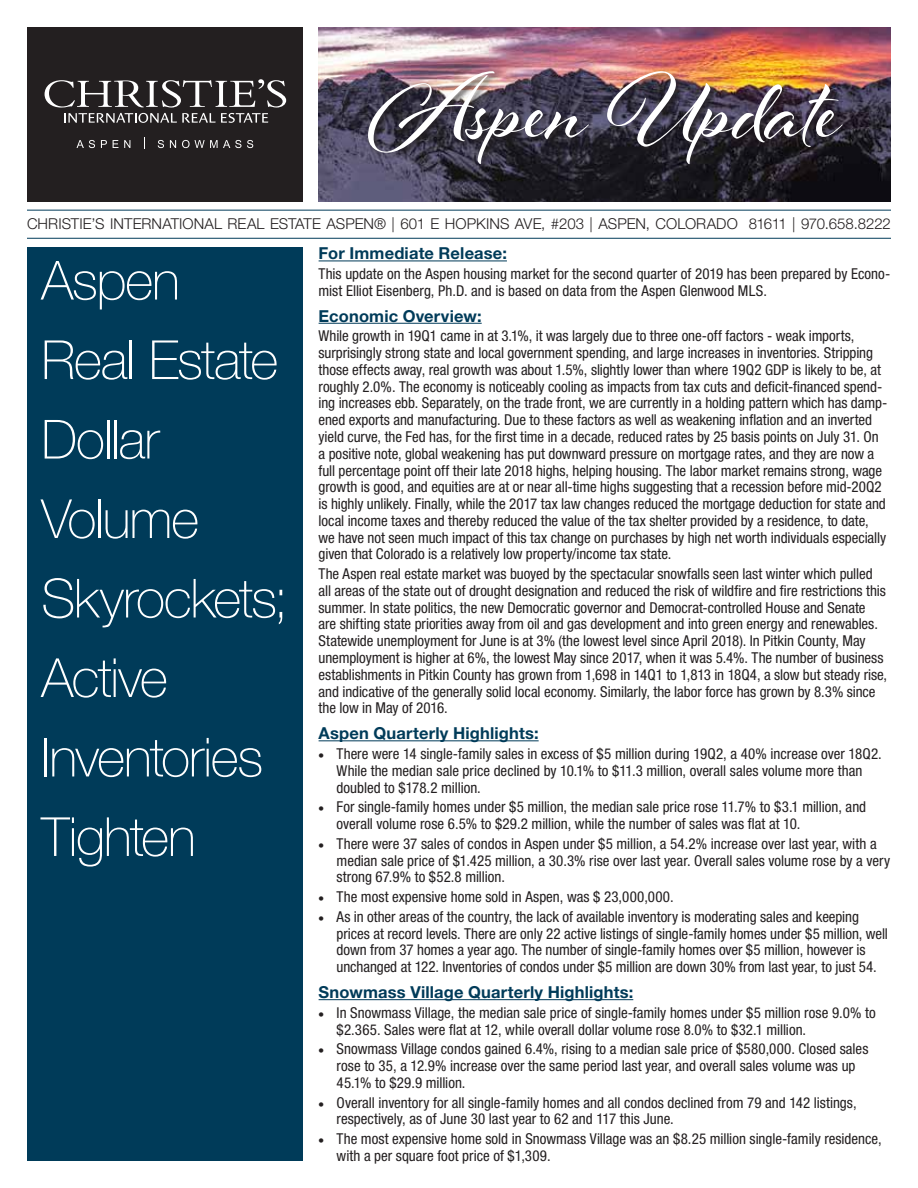
<style>
.page{position:relative;width:918px;height:1188px;background:#fff}
.page>*{position:absolute;margin:0;border:0;box-sizing:border-box;transform-origin:0 0}
.t1{font:100.5px "Al Fresco";color:#fff}
.t2{font:100 54px/79.5px "Helvetica Neue LT Std";letter-spacing:-.025em;color:#fff}
.t3{font:700 16.5px "Helvetica Neue LT Std";letter-spacing:.01em;color:#003b59}
.t4{font:condensed 15px/16.8px "Helvetica Neue LT Std";letter-spacing:-.005em;color:#231f20}
.t5{font:300 15px "Helvetica Neue LT Std";letter-spacing:.005em;color:#231f20}
</style>
<div class="page">
<hr style="left:319px;top:261px;width:188px;height:1px;background:#003b59">
<hr style="left:319px;top:323px;width:163px;height:1px;background:#003b59">
<hr style="left:319px;top:740px;width:220px;height:1px;background:#003b59">
<hr style="left:319px;top:999px;width:314px;height:1px;background:#003b59">
<div style="left:28px;top:27px;width:275px;height:175px;background:#231f20"></div>
<svg style="left:77px;top:140px;width:18px;height:8px"></svg>
<svg style="left:101px;top:140px;width:6px;height:8px"></svg>
<svg style="left:113px;top:140px;width:5px;height:8px"></svg>
<svg style="left:124px;top:140px;width:6px;height:8px"></svg>
<svg style="left:144px;top:137px;width:1px;height:12px"></svg>
<svg style="left:158px;top:140px;width:6px;height:8px"></svg>
<svg style="left:170px;top:140px;width:6px;height:8px"></svg>
<svg style="left:182px;top:140px;width:59px;height:8px"></svg>
<svg style="left:247px;top:140px;width:6px;height:8px"></svg>
<svg style="left:45px;top:79px;width:241px;height:44px"></svg>
<img style="left:319px;top:27px;width:572px;height:175px">
<div style="left:28px;top:248px;width:275px;height:913px;background:#003b59"></div>
<hr style="left:27px;top:238px;width:864px;height:1px;background:#003b59">
<hr style="left:27px;top:210px;width:864px;height:1px;background:#003b59">
<div style="left:366px;top:69px;width:484px;height:103px;background:#231f20;opacity:.75"></div>
<h1 class="t1" style="left:368px;top:43px;width:475px">Aspen Update</h1>
<p class="t5" style="left:27px;top:215px;width:865px">CHRISTIE’S INTERNATIONAL REAL ESTATE ASPEN® | 601 E HOPKINS AVE, #203 | ASPEN, COLORADO 81611 | 970.658.8222</p>
<h2 class="t2" style="left:41px;top:241px;width:249px">Aspen<br>Real Estate<br>Dollar<br>Volume<br>Skyrockets;<br>Active<br>Inventories<br>Tighten</h2>
<p class="t3" style="left:319px;top:243px;width:190px">For Immediate Release:</p>
<p class="t4" style="left:319px;top:265px;width:573px">This update on the Aspen housing market for the second quarter of 2019 has been prepared by Econo&shy;mist Elliot Eisenberg, Ph.D. and is based on data from the Aspen Glenwood MLS.</p>
<p class="t3" style="left:319px;top:306px;width:165px">Economic Overview:</p>
<p class="t4" style="left:319px;top:328px;width:570px">While growth in 19Q1 came in at 3.1%, it was largely due to three one-off factors - weak imports, surprisingly strong state and local government spending, and large increases in inventories. Stripping those effects away, real growth was about 1.5%, slightly lower than where 19Q2 GDP is likely to be, at roughly 2.0%. The economy is noticeably cooling as impacts from tax cuts and deficit-financed spend&shy;ing increases ebb. Separately, on the trade front, we are currently in a holding pattern which has damp&shy;ened exports and manufacturing. Due to these factors as well as weakening inflation and an inverted yield curve, the Fed has, for the first time in a decade, reduced rates by 25 basis points on July 31. On a positive note, global weakening has put downward pressure on mortgage rates, and they are now a full percentage point off their late 2018 highs, helping housing. The labor market remains strong, wage growth is good, and equities are at or near all-time highs suggesting that a recession before mid-20Q2 is highly unlikely. Finally, while the 2017 tax law changes reduced the mortgage deduction for state and local income taxes and thereby reduced the value of the tax shelter provided by a residence, to date, we have not seen much impact of this tax change on purchases by high net worth individuals especially given that Colorado is a relatively low property/income tax state.</p>
<p class="t4" style="left:319px;top:565px;width:570px">The Aspen real estate market was buoyed by the spectacular snowfalls seen last winter which pulled all areas of the state out of drought designation and reduced the risk of wildfire and fire restrictions this summer. In state politics, the new Democratic governor and Democrat-controlled House and Senate<br>are shifting state priorities away from oil and gas development and into green energy and renewables.<br>Statewide unemployment for June is at 3% (the lowest level since April 2018). In Pitkin County, May unemployment is higher at 6%, the lowest May since 2017, when it was 5.4%. The number of business establishments in Pitkin County has grown from 1,698 in 14Q1 to 1,813 in 18Q4, a slow but steady rise, and indicative of the generally solid local economy. Similarly, the labor force has grown by 8.3% since the low in May of 2016.</p>
<p class="t3" style="left:319px;top:723px;width:222px">Aspen Quarterly Highlights:</p>
<p class="t4" style="left:337px;top:745px;width:547px;text-indent:-18px">• There were 14 single-family sales in excess of $5 million during 19Q2, a 40% increase over 18Q2.<br>While the median sale price declined by 10.1% to $11.3 million, overall sales volume more than doubled to $178.2 million.</p>
<p class="t4" style="left:337px;top:798px;width:531px;text-indent:-18px">• For single-family homes under $5 million, the median sale price rose 11.7% to $3.1 million, and overall volume rose 6.5% to $29.2 million, while the number of sales was flat at 10.</p>
<p class="t4" style="left:337px;top:835px;width:555px;text-indent:-18px">• There were 37 sales of condos in Aspen under $5 million, a 54.2% increase over last year, with a median sale price of $1.425 million, a 30.3% rise over last year. Overall sales volume rose by a very strong 67.9% to $52.8 million.</p>
<p class="t4" style="left:319px;top:888px;width:357px">• The most expensive home sold in Aspen, was $ 23,000,000.</p>
<p class="t4" style="left:337px;top:908px;width:553px;text-indent:-18px">• As in other areas of the country, the lack of available inventory is moderating sales and keeping prices at record levels. There are only 22 active listings of single-family homes under $5 million, well down from 37 homes a year ago. The number of single-family homes over $5 million, however is unchanged at 122. Inventories of condos under $5 million are down 30% from last year, to just 54.</p>
<p class="t3" style="left:319px;top:982px;width:316px">Snowmass Village Quarterly Highlights:</p>
<p class="t4" style="left:337px;top:1004px;width:541px;text-indent:-18px">• In Snowmass Village, the median sale price of single-family homes under $5 million rose 9.0% to $2.365. Sales were flat at 12, while overall dollar volume rose 8.0% to $32.1 million.</p>
<p class="t4" style="left:337px;top:1041px;width:533px;text-indent:-18px">• Snowmass Village condos gained 6.4%, rising to a median sale price of $580,000. Closed sales rose to 35, a 12.9% increase over the same period last year, and overall sales volume was up<br>45.1% to $29.9 million.</p>
<p class="t4" style="left:337px;top:1094px;width:522px;text-indent:-18px">• Overall inventory for all single-family homes and all condos declined from 79 and 142 listings, respectively, as of June 30 last year to 62 and 117 this June.</p>
<p class="t4" style="left:337px;top:1130px;width:547px;text-indent:-18px">• The most expensive home sold in Snowmass Village was an $8.25 million single-family residence, with a per square foot price of $1,309.</p>
</div>
